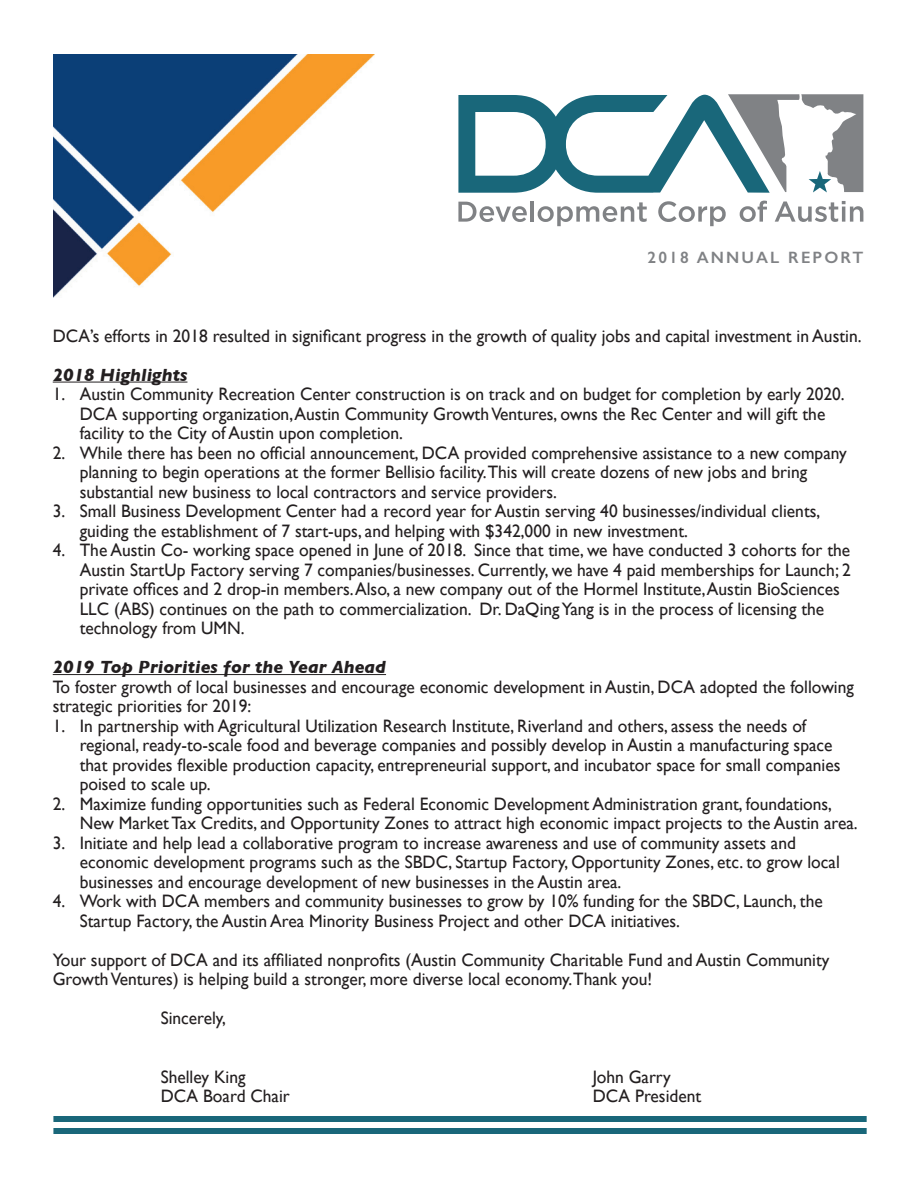
<style>
.page{position:relative;width:918px;height:1188px;background:#fff}
.page>*{position:absolute;margin:0;border:0;box-sizing:border-box;transform-origin:0 0}
.t1{font:18px/19.5px "Gill Sans";color:#231f20}
.t2{font:italic 700 18px "Gill Sans";color:#231f20}
.t3{font:600 16.5px "Gill Sans";letter-spacing:.13em;color:#808285}
</style>
<div class="page">
<svg style="left:458px;top:94px;width:405px;height:99px"></svg>
<svg style="left:458px;top:202px;width:69px;height:20px"></svg>
<hr style="left:531px;top:201px;width:3px;height:21px;background:#808285">
<svg style="left:538px;top:202px;width:109px;height:24px"></svg>
<svg style="left:658px;top:201px;width:68px;height:25px"></svg>
<svg style="left:740px;top:201px;width:27px;height:21px"></svg>
<svg style="left:775px;top:201px;width:88px;height:21px"></svg>
<hr style="left:53px;top:382px;width:134px;height:1px;background:#231f20">
<hr style="left:53px;top:674px;width:333px;height:1px;background:#231f20">
<div style="left:53px;top:1116px;width:814px;height:6px;background:#19677a"></div>
<div style="left:53px;top:1128px;width:814px;height:6px;background:#19677a"></div>
<img style="left:53px;top:54px;width:322px;height:244px">
<p class="t3" style="left:648px;top:248px;width:217px">2018 ANNUAL REPORT</p>
<p class="t1" style="left:53px;top:326px;width:810px">DCA’s efforts in 2018 resulted in significant progress in the growth of quality jobs and capital investment in Austin.</p>
<p class="t2" style="left:53px;top:364px;width:136px">2018 Highlights</p>
<p class="t1" style="left:80px;top:384px;width:767px;text-indent:-27px">1. Austin Community Recreation Center construction is on track and on budget for completion by early 2020.<br>DCA supporting organization, Austin Community Growth Ventures, owns the Rec Center and will gift the facility to the City of Austin upon completion.</p>
<p class="t1" style="left:80px;top:443px;width:769px;text-indent:-27px">2. While there has been no official announcement, DCA provided comprehensive assistance to a new company planning to begin operations at the former Bellisio facility.This will create dozens of new jobs and bring substantial new business to local contractors and service providers.</p>
<p class="t1" style="left:80px;top:501px;width:742px;text-indent:-27px">3. Small Business Development Center had a record year for Austin serving 40 businesses/individual clients, guiding the establishment of 7 start-ups, and helping with $342,000 in new investment.</p>
<p class="t1" style="left:80px;top:540px;width:773px;text-indent:-27px">4. The Austin Co- working space opened in June of 2018. Since that time, we have conducted 3 cohorts for the Austin StartUp Factory serving 7 companies/businesses. Currently, we have 4 paid memberships for Launch; 2 private offices and 2 drop-in members. Also, a new company out of the Hormel Institute, Austin BioSciences LLC (ABS) continues on the path to commercialization. Dr. DaQing Yang is in the process of licensing the technology from UMN.</p>
<p class="t2" style="left:53px;top:657px;width:335px">2019 Top Priorities for the Year Ahead</p>
<p class="t1" style="left:53px;top:677px;width:803px">To foster growth of local businesses and encourage economic development in Austin, DCA adopted the following strategic priorities for 2019:</p>
<p class="t1" style="left:80px;top:716px;width:762px;text-indent:-27px">1. In partnership with Agricultural Utilization Research Institute, Riverland and others, assess the needs of regional, ready-to-scale food and beverage companies and possibly develop in Austin a manufacturing space that provides flexible production capacity, entrepreneurial support, and incubator space for small companies poised to scale up.</p>
<p class="t1" style="left:80px;top:794px;width:780px;text-indent:-27px">2. Maximize funding opportunities such as Federal Economic Development Administration grant, foundations,<br>New Market Tax Credits, and Opportunity Zones to attract high economic impact projects to the Austin area.</p>
<p class="t1" style="left:80px;top:833px;width:762px;text-indent:-27px">3. Initiate and help lead a collaborative program to increase awareness and use of community assets and economic development programs such as the SBDC, Startup Factory, Opportunity Zones, etc. to grow local businesses and encourage development of new businesses in the Austin area.</p>
<p class="t1" style="left:80px;top:891px;width:745px;text-indent:-27px">4. Work with DCA members and community businesses to grow by 10% funding for the SBDC, Launch, the<br>Startup Factory, the Austin Area Minority Business Project and other DCA initiatives.</p>
<p class="t1" style="left:53px;top:950px;width:778px">Your support of DCA and its affiliated nonprofits (Austin Community Charitable Fund and Austin Community<br>Growth Ventures) is helping build a stronger, more diverse local economy.Thank you!</p>
<p class="t1" style="left:161px;top:1008px;width:67px">Sincerely,</p>
<p class="t1" style="left:161px;top:1067px;width:86px">Shelley King</p>
<p class="t1" style="left:593px;top:1067px;width:80px">John Garry</p>
<p class="t1" style="left:161px;top:1086px;width:131px">DCA Board Chair</p>
<p class="t1" style="left:593px;top:1086px;width:110px">DCA President</p>
</div>
